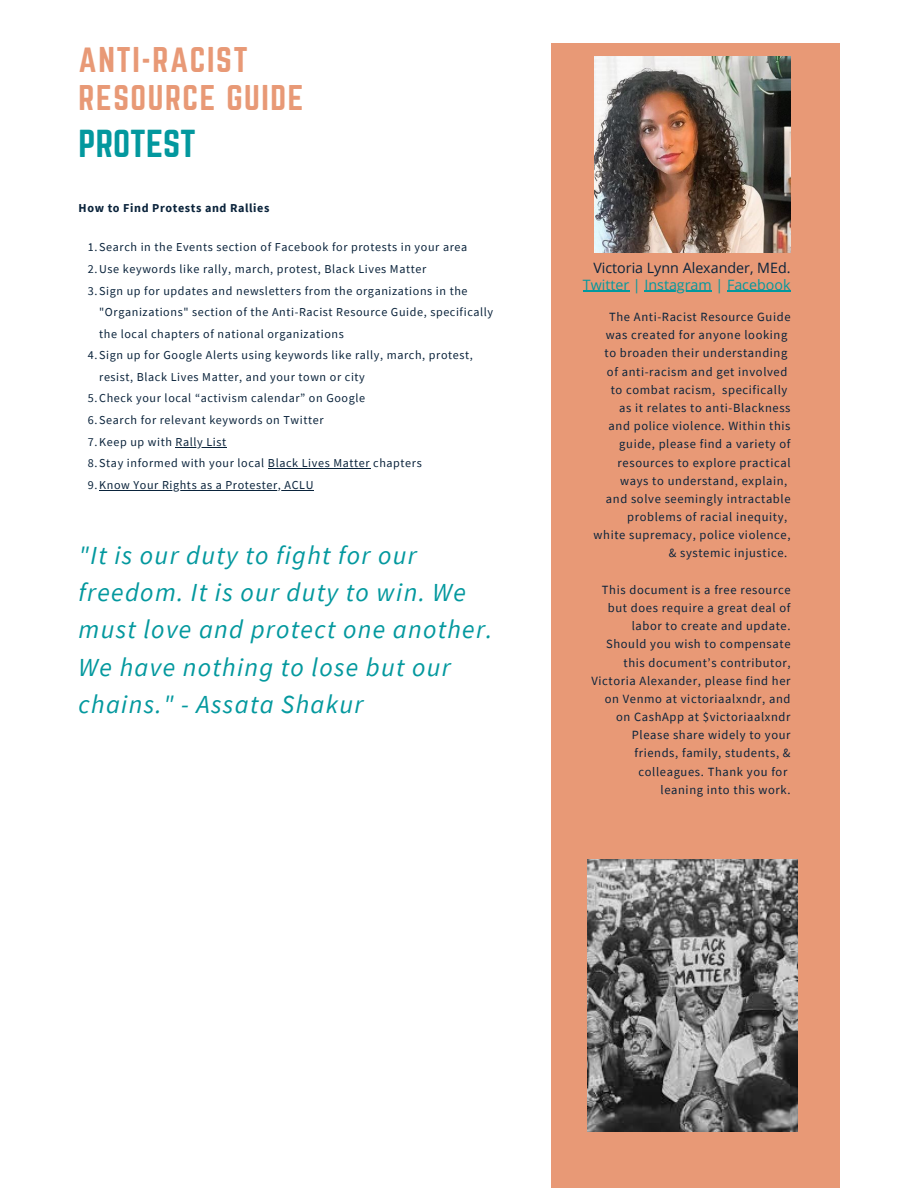
<style>
.page{position:relative;width:918px;height:1188px;background:#fff}
.page>*{position:absolute;margin:0;border:0;box-sizing:border-box;transform-origin:0 0}
.t1{font:34.2px "Norwester";color:#03989e}
.t2{font:31.35px/38.2px "Norwester";letter-spacing:.05em;color:#e89976}
.t3{font:italic 25.95px/37.2px "Source Sans Pro";letter-spacing:.05em;color:#03989e}
.t4{font:14.25px "Open Sans";color:#03989e}
.t5{font:14.25px "Open Sans";color:#0a233b}
.t6{font:12.6px/18.1px "Source Sans Pro";letter-spacing:.05em;color:#0a233b;text-align:right}
.t7{font:12.15px "Source Sans Pro";letter-spacing:.05em;color:#0a233b}
.t8{font:700 12.15px "Source Sans Pro";letter-spacing:.05em;color:#0a233b}
</style>
<div class="page">
<hr style="left:176px;top:447px;width:51px;height:1px;background:#0a233b">
<hr style="left:268px;top:468px;width:102px;height:1px;background:#0a233b">
<hr style="left:99px;top:490px;width:215px;height:1px;background:#0a233b">
<div style="left:551px;top:43px;width:288px;height:1145px;background:#e89976"></div>
<img style="left:587px;top:859px;width:211px;height:273px">
<img style="left:595px;top:57px;width:196px;height:196px">
<hr style="left:583px;top:291px;width:46px;height:1px;background:#03989e">
<hr style="left:644px;top:291px;width:68px;height:1px;background:#03989e">
<hr style="left:727px;top:291px;width:64px;height:1px;background:#03989e">
<h2 class="t2" style="left:79px;top:42px;width:226px">ANTI-RACIST<br>RESOURCE GUIDE</h2>
<h1 class="t1" style="left:79px;top:127px;width:119px">PROTEST</h1>
<p class="t8" style="left:79px;top:200px;width:192px">How to Find Protests and Rallies</p>
<p class="t7" style="left:88px;top:239px;width:381px">1.Search in the Events section of Facebook for protests in your area</p>
<p class="t7" style="left:88px;top:261px;width:340px">2.Use keywords like rally, march, protest, Black Lives Matter</p>
<p class="t7" style="left:88px;top:283px;width:381px">3.Sign up for updates and newsletters from the organizations in the</p>
<p class="t7" style="left:99px;top:304px;width:395px">"Organizations" section of the Anti-Racist Resource Guide, specifically</p>
<p class="t7" style="left:99px;top:326px;width:246px">the local chapters of national organizations</p>
<p class="t7" style="left:88px;top:347px;width:387px">4.Sign up for Google Alerts using keywords like rally, march, protest,</p>
<p class="t7" style="left:99px;top:369px;width:267px">resist, Black Lives Matter, and your town or city</p>
<p class="t7" style="left:88px;top:390px;width:279px">5.Check your local “activism calendar” on Google</p>
<p class="t7" style="left:88px;top:412px;width:237px">6.Search for relevant keywords on Twitter</p>
<p class="t7" style="left:88px;top:434px;width:140px">7.Keep up with Rally List</p>
<p class="t7" style="left:88px;top:455px;width:335px">8.Stay informed with your local Black Lives Matter chapters</p>
<p class="t7" style="left:88px;top:477px;width:227px">9.Know Your Rights as a Protester, ACLU</p>
<h3 class="t3" style="left:79px;top:536px;width:415px">"It is our duty to fight for our freedom. It is our duty to win. We must love and protect one another.<br>We have nothing to lose but our chains." - Assata Shakur</h3>
<p class="t5" style="left:593px;top:258px;width:199px">Victoria Lynn Alexander, MEd.</p>
<p class="t4" style="left:583px;top:274px;width:209px">Twitter | Instagram | Facebook</p>
<p class="t6" style="left:594px;top:307px;width:198px">The Anti-Racist Resource Guide was created for anyone looking<br>to broaden their understanding of anti-racism and get involved<br>to combat racism, specifically<br>as it relates to anti-Blackness<br>and police violence. Within this guide, please find a variety of resources to explore practical ways to understand, explain,<br>and solve seemingly intractable problems of racial inequity,<br>white supremacy, police violence, &amp; systemic injustice.</p>
<p class="t6" style="left:591px;top:580px;width:201px">This document is a free resource but does require a great deal of labor to create and update.<br>Should you wish to compensate this document’s contributor,<br>Victoria Alexander, please find her on Venmo at victoriaalxndr, and on CashApp at $victoriaalxndr<br>Please share widely to your friends, family, students, &amp; colleagues. Thank you for<br>leaning into this work.</p>
</div>
